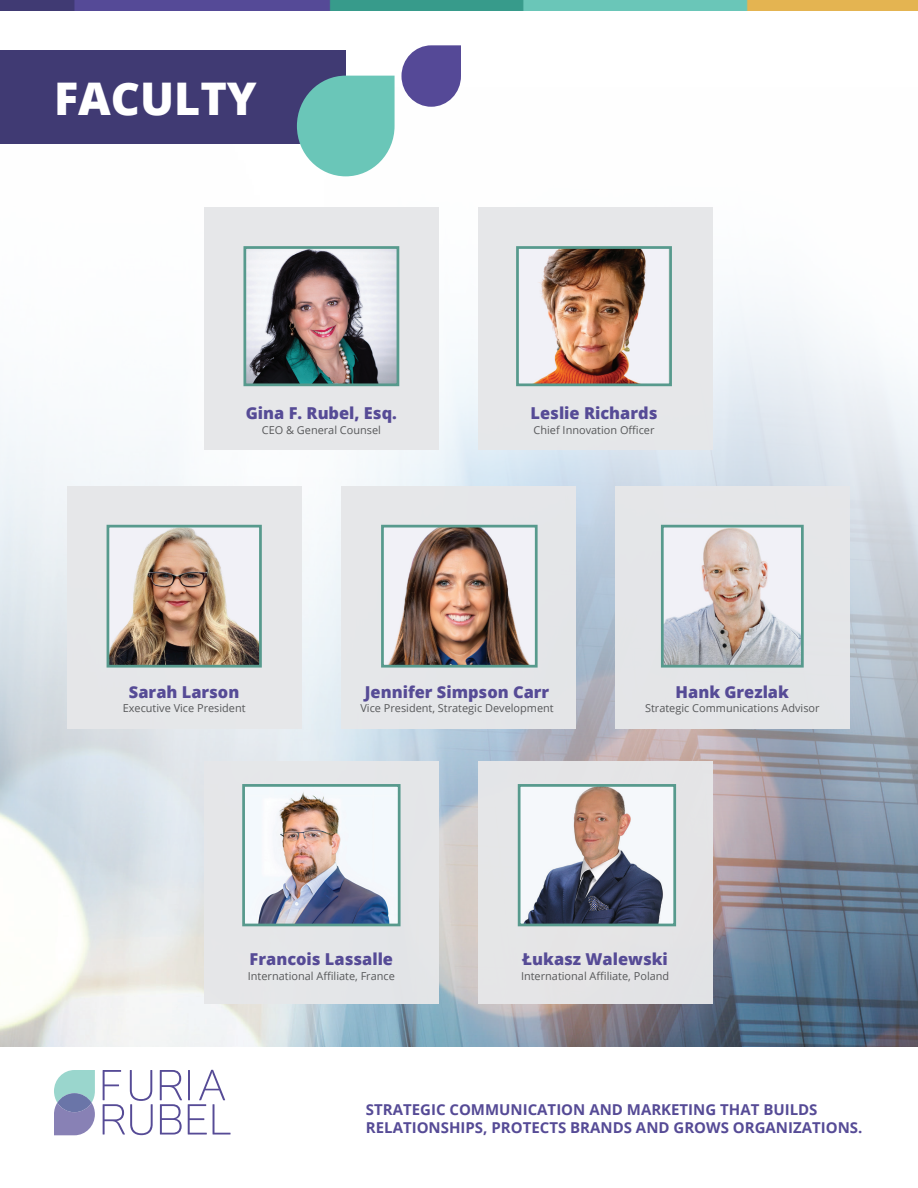
<style>
.page{position:relative;width:918px;height:1188px;background:#fff}
.page>*{position:absolute;margin:0;border:0;box-sizing:border-box;transform-origin:0 0}
.t1{font:800 45px "Open Sans";color:#fff}
.t2{font:800 16.35px "Open Sans";color:#564b96}
.t3{font:700 15px/18px "Open Sans";color:#564b96}
.t4{font:10.95px "Open Sans";color:#57585a}
</style>
<div class="page">
<img style="left:0;top:176px;width:918px;height:871px">
<div style="left:478px;top:762px;width:235px;height:242px;background:#e6e7e9"></div>
<div style="left:204px;top:762px;width:235px;height:242px;background:#e6e7e9"></div>
<div style="left:478px;top:207px;width:235px;height:243px;background:#e6e7e9"></div>
<div style="left:341px;top:486px;width:235px;height:242px;background:#e6e7e9"></div>
<div style="left:616px;top:486px;width:234px;height:242px;background:#e6e7e9"></div>
<div style="left:204px;top:207px;width:235px;height:243px;background:#e6e7e9"></div>
<div style="left:67px;top:486px;width:235px;height:242px;background:#e6e7e9"></div>
<svg style="left:54px;top:1070px;width:41px;height:65px;background:#9db4c7"></svg>
<div style="left:57px;top:1093px;width:35px;height:19px;background:#6a75a8;border-radius:50%"></div>
<svg style="left:103px;top:1070px;width:50px;height:65px"></svg>
<svg style="left:160px;top:1070px;width:22px;height:65px"></svg>
<svg style="left:188px;top:1070px;width:43px;height:65px"></svg>
<div style="left:0;top:50px;width:346px;height:94px;background:#403a73"></div>
<svg style="left:297px;top:76px;width:98px;height:100px"></svg>
<img style="left:247px;top:250px;width:148px;height:132px">
<div style="left:243px;top:246px;width:156px;height:140px;border:3px solid #579a8d"></div>
<img style="left:520px;top:250px;width:148px;height:132px">
<div style="left:516px;top:246px;width:156px;height:140px;border:3px solid #579a8d"></div>
<img style="left:385px;top:529px;width:149px;height:135px">
<div style="left:381px;top:525px;width:157px;height:143px;border:3px solid #579a8d"></div>
<img style="left:111px;top:529px;width:147px;height:135px">
<div style="left:107px;top:525px;width:155px;height:143px;border:3px solid #579a8d"></div>
<img style="left:665px;top:529px;width:135px;height:135px">
<div style="left:661px;top:525px;width:143px;height:143px;border:3px solid #579a8d"></div>
<img style="left:246px;top:788px;width:151px;height:134px">
<div style="left:242px;top:784px;width:159px;height:142px;border:3px solid #579a8d"></div>
<img style="left:522px;top:788px;width:150px;height:134px">
<div style="left:518px;top:784px;width:158px;height:142px;border:3px solid #579a8d"></div>
<img style="left:0;top:0;width:918px;height:10px">
<svg style="left:401px;top:45px;width:60px;height:62px"></svg>
<h1 class="t1" style="left:54px;top:64px;width:204px">FACULTY</h1>
<h2 class="t2" style="left:246px;top:401px;width:153px">Gina F. Rubel, Esq.</h2>
<p class="t4" style="left:262px;top:422px;width:121px">CEO &amp; General Counsel</p>
<h2 class="t2" style="left:531px;top:401px;width:128px">Leslie Richards</h2>
<p class="t4" style="left:534px;top:422px;width:122px">Chief Innovation Officer</p>
<h2 class="t2" style="left:129px;top:679px;width:112px">Sarah Larson</h2>
<p class="t4" style="left:123px;top:701px;width:124px">Executive Vice President</p>
<h2 class="t2" style="left:365px;top:679px;width:186px">Jennifer Simpson Carr</h2>
<p class="t4" style="left:360px;top:701px;width:195px">Vice President, Strategic Development</p>
<h2 class="t2" style="left:676px;top:679px;width:115px">Hank Grezlak</h2>
<p class="t4" style="left:645px;top:701px;width:176px">Strategic Communications Advisor</p>
<h2 class="t2" style="left:250px;top:947px;width:145px">Francois Lassalle</h2>
<p class="t4" style="left:248px;top:969px;width:149px">International Affiliate, France</p>
<h2 class="t2" style="left:522px;top:947px;width:147px">Łukasz Walewski</h2>
<p class="t4" style="left:521px;top:969px;width:150px">International Affiliate, Poland</p>
<h3 class="t3" style="left:366px;top:1100px;width:498px">STRATEGIC COMMUNICATION AND MARKETING THAT BUILDS<br>RELATIONSHIPS, PROTECTS BRANDS AND GROWS ORGANIZATIONS.</h3>
</div>
